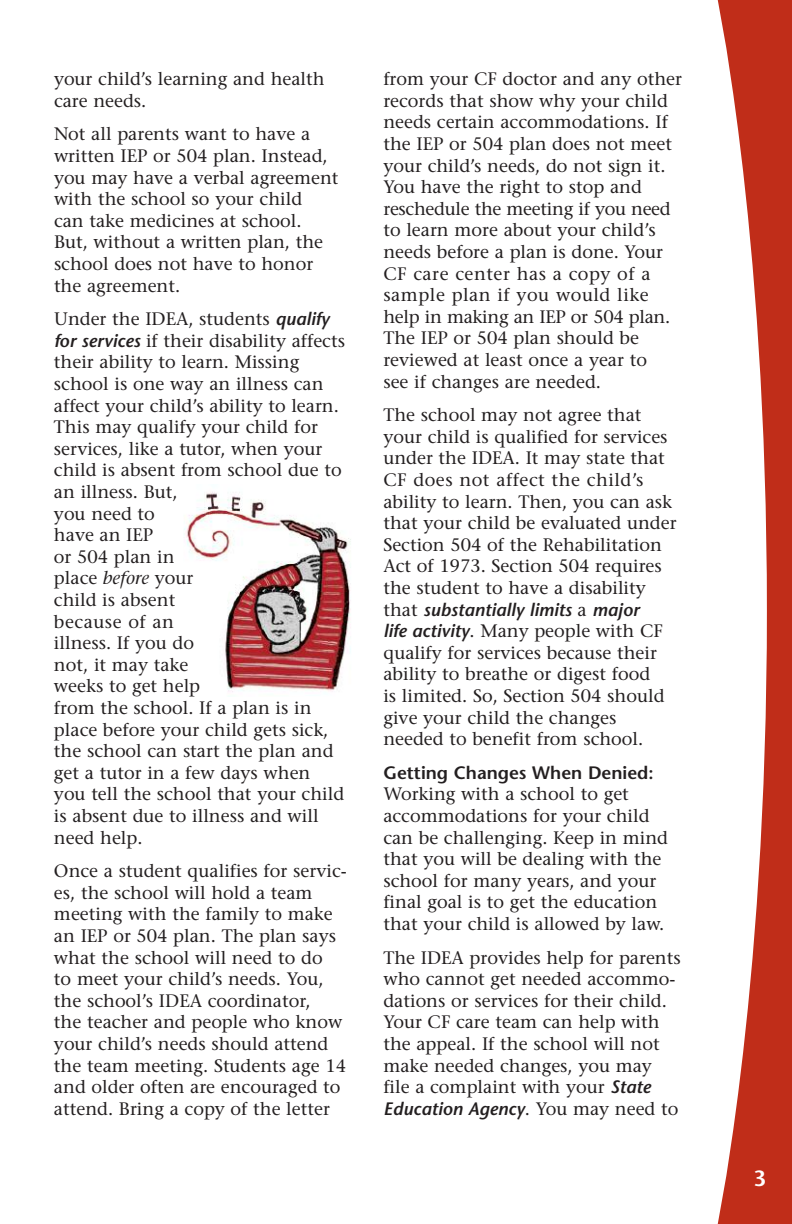
<style>
.page{position:relative;width:792px;height:1224px;background:#fff}
.page>*{position:absolute;margin:0;border:0;box-sizing:border-box;transform-origin:0 0}
.t1{font:600 22px "Stone Sans";color:#fff}
.t2{font:18px/21.6px "Stone Serif";color:#231f20}
.t3{font:italic 600 18px "Stone Sans";color:#231f20}
.t4{font:600 18px "Stone Sans";color:#231f20}
.s1{font-family:"Stone Sans";font-weight:600;font-style:italic}
.s2{font-style:italic}
.s3{font-family:"Stone Serif";font-weight:400;font-style:normal}
</style>
<div class="page">
<svg style="left:717px;top:0;width:75px;height:1224px;fill:#c02d19"></svg>
<img style="left:184px;top:492px;width:167px;height:200px">
<p class="t2" style="left:54px;top:70px;width:272px">your child’s learning and health care needs.</p>
<p class="t2" style="left:54px;top:125px;width:286px">Not all parents want to have a written IEP or 504 plan. Instead, you may have a verbal agreement with the school so your child<br>can take medicines at school.<br>But, without a written plan, the school does not have to honor the agreement.</p>
<p class="t2" style="left:54px;top:310px;width:293px">Under the IDEA, students <span class="s1">qualify for services</span> if their disability affects their ability to learn. Missing school is one way an illness can affect your child’s ability to learn.<br>This may qualify your child for services, like a tutor, when your child is absent from school due to an illness. But,<br>you need to<br>have an IEP<br>or 504 plan in<br>place <span class="s2">before</span> your<br>child is absent<br>because of an<br>illness. If you do<br>not, it may take<br>weeks to get help<br>from the school. If a plan is in place before your child gets sick, the school can start the plan and get a tutor in a few days when you tell the school that your child is absent due to illness and will need help.</p>
<p class="t2" style="left:54px;top:862px;width:294px">Once a student qualifies for servic&shy;es, the school will hold a team meeting with the family to make an IEP or 504 plan. The plan says what the school will need to do<br>to meet your child’s needs. You, the school’s IDEA coordinator,<br>the teacher and people who know your child’s needs should attend the team meeting. Students age 14 and older often are encouraged to attend. Bring a copy of the letter</p>
<p class="t2" style="left:383px;top:70px;width:300px">from your CF doctor and any other records that show why your child needs certain accommodations. If the IEP or 504 plan does not meet your child’s needs, do not sign it.<br>You have the right to stop and reschedule the meeting if you need to learn more about your child’s needs before a plan is done. Your<br>CF care center has a copy of a sample plan if you would like help in making an IEP or 504 plan.<br>The IEP or 504 plan should be reviewed at least once a year to<br>see if changes are needed.</p>
<p class="t2" style="left:383px;top:406px;width:295px">The school may not agree that your child is qualified for services under the IDEA. It may state that<br>CF does not affect the child’s ability to learn. Then, you can ask that your child be evaluated under<br>Section 504 of the Rehabilitation<br>Act of 1973. Section 504 requires the student to have a disability</p>
<p class="t3" style="left:383px;top:602px;width:257px"><span class="s3">that</span> substantially limits <span class="s3">a</span> major</p>
<p class="t2" style="left:383px;top:622px;width:283px"><span class="s1">life activity</span>. Many people with CF qualify for services because their ability to breathe or digest food is limited. So, Section 504 should give your child the changes needed to benefit from school.</p>
<p class="t4" style="left:383px;top:766px;width:272px">Getting Changes When Denied:</p>
<p class="t2" style="left:383px;top:785px;width:286px">Working with a school to get accommodations for your child can be challenging. Keep in mind that you will be dealing with the school for many years, and your final goal is to get the education that your child is allowed by law.</p>
<p class="t2" style="left:383px;top:948px;width:299px">The IDEA provides help for parents who cannot get needed accommo&shy;dations or services for their child.<br>Your CF care team can help with the appeal. If the school will not make needed changes, you may file a complaint with your <span class="s1">State</span></p>
<p class="t3" style="left:383px;top:1102px;width:297px">Education Agency<span class="s3">. You may need to</span></p>
<p class="t1" style="left:754px;top:1170px;width:14px">3</p>
</div>
